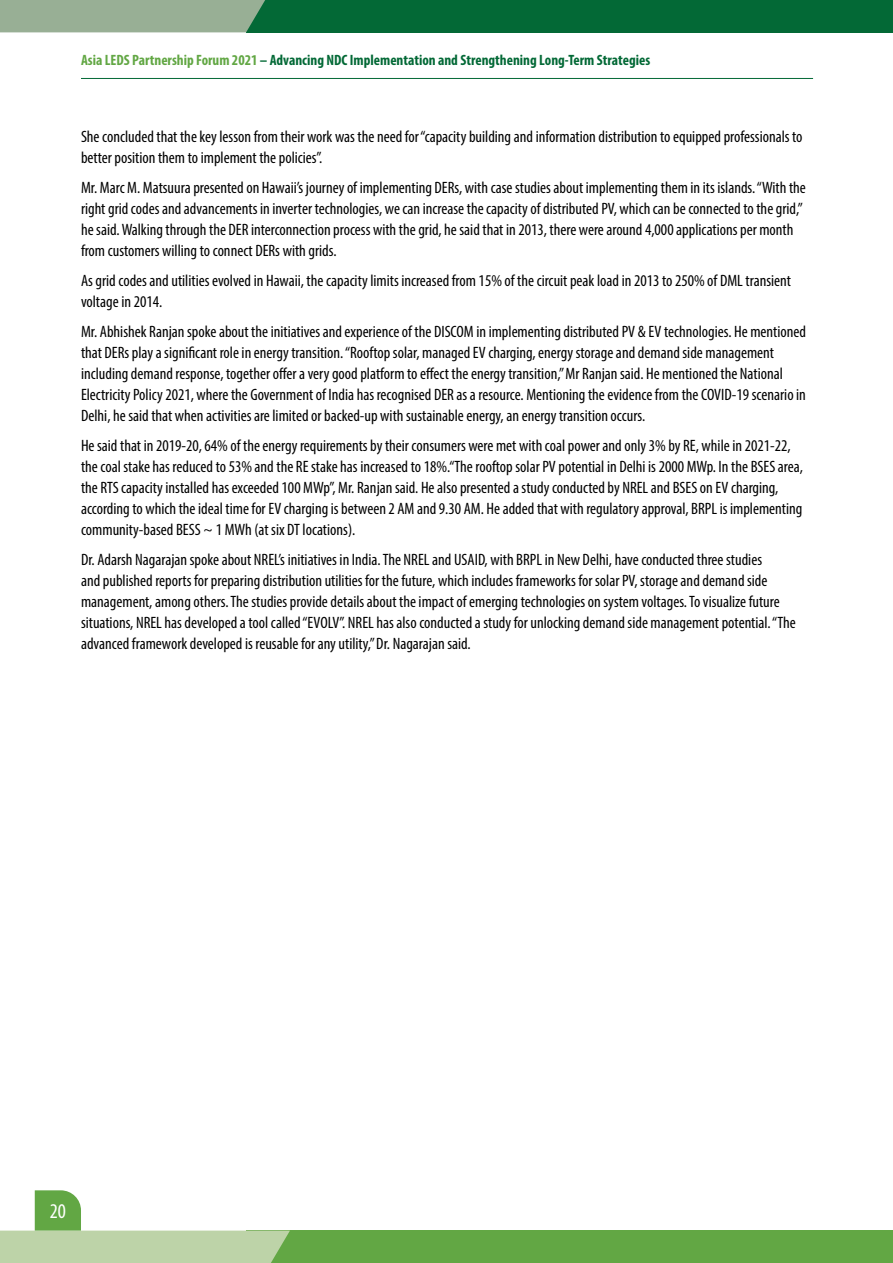
<style>
.page{position:relative;width:893px;height:1263px;background:#fff}
.page>*{position:absolute;margin:0;border:0;box-sizing:border-box;transform-origin:0 0}
.t1{font:condensed 21px "Myriad Pro";color:#fff}
.t2{font:condensed 16.5px/21px "Myriad Pro";color:#000}
.t3{font:700 condensed 15px "Myriad Pro";color:#036936}
.s1{color:#62a744}
</style>
<div class="page">
<div style="left:246px;top:1230px;width:647px;height:33px;background:#62a744"></div>
<div style="left:246px;top:0;width:647px;height:32px;background:#036936"></div>
<div style="left:0;top:0;width:265px;height:32px;background:#98af95"></div>
<svg style="left:0;top:1190px;width:290px;height:73px"></svg>
<hr style="left:81px;top:78px;width:732px;height:1px;background:#036936">
<p class="t3" style="left:81px;top:51px;width:571px"><span class="s1">Asia LEDS Partnership Forum 2021</span> – Advancing NDC Implementation and Strengthening Long-Term Strategies</p>
<p class="t2" style="left:81px;top:126px;width:723px">She concluded that the key lesson from their work was the need for “capacity building and information distribution to equipped professionals to better position them to implement the policies”.</p>
<p class="t2" style="left:81px;top:177px;width:726px">Mr. Marc M. Matsuura presented on Hawaii’s journey of implementing DERs, with case studies about implementing them in its islands. “With the right grid codes and advancements in inverter technologies, we can increase the capacity of distributed PV, which can be connected to the grid,” he said. Walking through the DER interconnection process with the grid, he said that in 2013, there were around 4,000 applications per month from customers willing to connect DERs with grids.</p>
<p class="t2" style="left:81px;top:270px;width:711px">As grid codes and utilities evolved in Hawaii, the capacity limits increased from 15% of the circuit peak load in 2013 to 250% of DML transient voltage in 2014.</p>
<p class="t2" style="left:81px;top:321px;width:726px">Mr. Abhishek Ranjan spoke about the initiatives and experience of the DISCOM in implementing distributed PV &amp; EV technologies. He mentioned that DERs play a significant role in energy transition. “Rooftop solar, managed EV charging, energy storage and demand side management including demand response, together offer a very good platform to effect the energy transition,” Mr Ranjan said. He mentioned the National Electricity Policy 2021, where the Government of India has recognised DER as a resource. Mentioning the evidence from the COVID-19 scenario in Delhi, he said that when activities are limited or backed-up with sustainable energy, an energy transition occurs.</p>
<p class="t2" style="left:81px;top:435px;width:723px">He said that in 2019-20, 64% of the energy requirements by their consumers were met with coal power and only 3% by RE, while in 2021-22, the coal stake has reduced to 53% and the RE stake has increased to 18%.“The rooftop solar PV potential in Delhi is 2000 MWp. In the BSES area, the RTS capacity installed has exceeded 100 MWp”, Mr. Ranjan said. He also presented a study conducted by NREL and BSES on EV charging, according to which the ideal time for EV charging is between 2 AM and 9.30 AM. He added that with regulatory approval, BRPL is implementing community-based BESS ~ 1 MWh (at six DT locations).</p>
<p class="t2" style="left:81px;top:549px;width:716px">Dr. Adarsh Nagarajan spoke about NREL’s initiatives in India. The NREL and USAID, with BRPL in New Delhi, have conducted three studies<br>and published reports for preparing distribution utilities for the future, which includes frameworks for solar PV, storage and demand side management, among others. The studies provide details about the impact of emerging technologies on system voltages. To visualize future situations, NREL has developed a tool called “EVOLV”. NREL has also conducted a study for unlocking demand side management potential. “The advanced framework developed is reusable for any utility,” Dr. Nagarajan said.</p>
<p class="t1" style="left:50px;top:1198px;width:18px">20</p>
</div>
